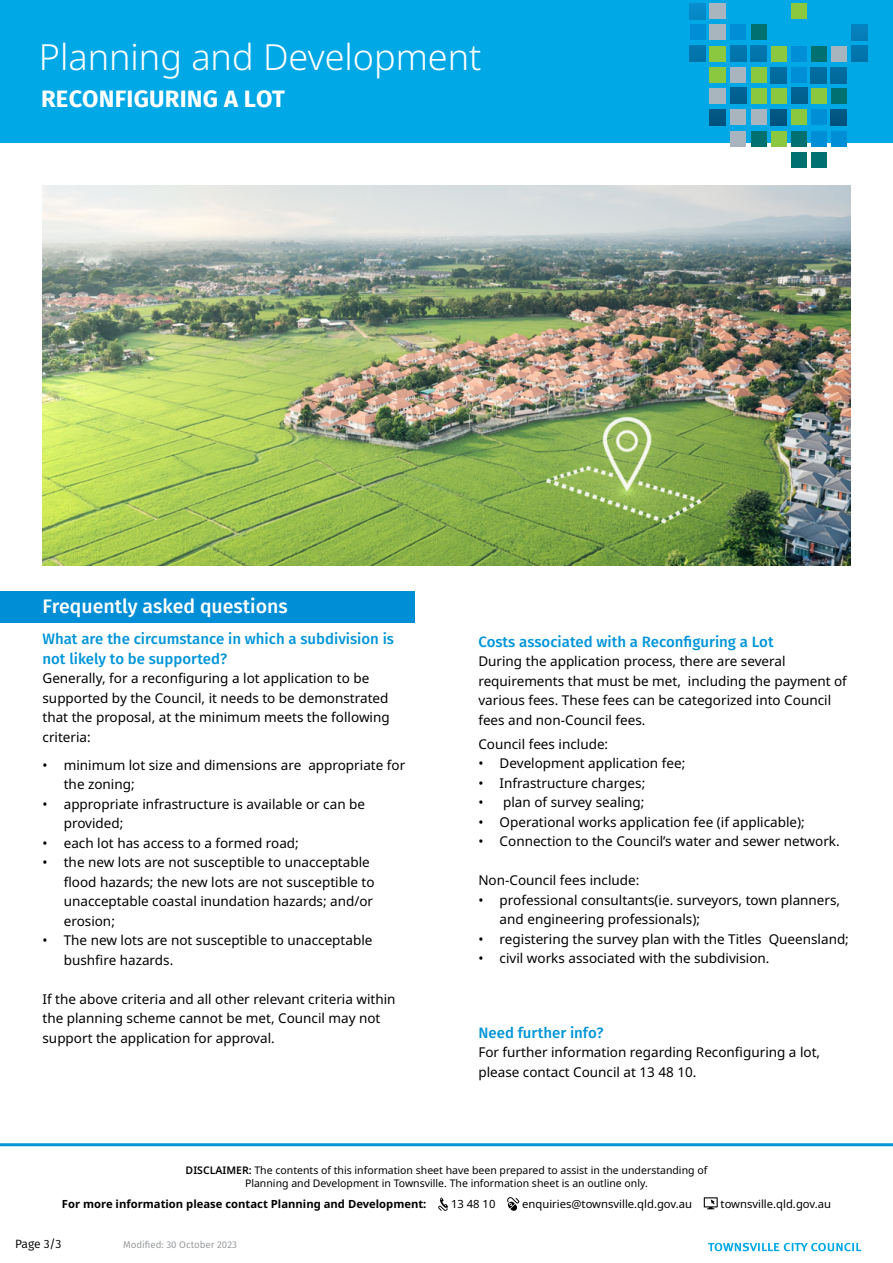
<style>
.page{position:relative;width:893px;height:1263px;background:#fff}
.page>*{position:absolute;margin:0;border:0;box-sizing:border-box;transform-origin:0 0}
.t1{font:300 36px "Noto Sans";color:#fff}
.t2{font:700 23.7px "Fira Sans";letter-spacing:.01em;color:#fff}
.t3{font:500 19.5px "Fira Sans";color:#fff}
.t4{font:500 15px/19.8px "Fira Sans";color:#0095d9}
.t5{font:13.5px/19.5px "Noto Sans";color:#000}
.t6{font:12px "Fira Sans";color:#000}
.t7{font:11.25px "Noto Sans";color:#000}
.t8{font:700 11.25px "Noto Sans";color:#000}
.t9{font:10.5px/12.6px "Noto Sans";color:#000;text-align:center}
.t10{font:9.75px "Fira Sans";color:#939598}
.s1{font-weight:600}
</style>
<div class="page">
<div style="left:0;top:0;width:893px;height:143px;background:#00a8e6"></div>
<div style="left:689px;top:3px;width:16px;height:16px;background:#068ac9"></div>
<div style="left:710px;top:3px;width:16px;height:16px;background:#a8b5bf"></div>
<div style="left:791px;top:3px;width:16px;height:16px;background:#8cc740"></div>
<div style="left:689px;top:25px;width:16px;height:15px;background:#008fd6"></div>
<div style="left:710px;top:25px;width:16px;height:15px;background:#a8b5bf"></div>
<div style="left:730px;top:25px;width:16px;height:15px;background:#008fd6"></div>
<div style="left:751px;top:25px;width:15px;height:15px;background:#007070"></div>
<div style="left:689px;top:46px;width:16px;height:16px;background:#0275ac"></div>
<div style="left:710px;top:46px;width:16px;height:16px;background:#8cc740"></div>
<div style="left:730px;top:46px;width:16px;height:16px;background:#0275ac"></div>
<div style="left:751px;top:46px;width:15px;height:16px;background:#0275ac"></div>
<div style="left:771px;top:46px;width:16px;height:16px;background:#8cc740"></div>
<div style="left:791px;top:46px;width:16px;height:16px;background:#008fd6"></div>
<div style="left:710px;top:67px;width:16px;height:16px;background:#8cc740"></div>
<div style="left:730px;top:67px;width:16px;height:16px;background:#a8b5bf"></div>
<div style="left:751px;top:67px;width:15px;height:16px;background:#8cc740"></div>
<div style="left:771px;top:67px;width:16px;height:16px;background:#016b9e"></div>
<div style="left:791px;top:67px;width:16px;height:16px;background:#008fd6"></div>
<div style="left:851px;top:25px;width:16px;height:15px;background:#0680bb"></div>
<div style="left:811px;top:46px;width:16px;height:16px;background:#007070"></div>
<div style="left:831px;top:46px;width:16px;height:16px;background:#a8b5bf"></div>
<div style="left:851px;top:46px;width:16px;height:16px;background:#0275ac"></div>
<div style="left:811px;top:67px;width:16px;height:16px;background:#016b9e"></div>
<div style="left:831px;top:67px;width:16px;height:16px;background:#016b9e"></div>
<div style="left:710px;top:88px;width:16px;height:16px;background:#a8b5bf"></div>
<div style="left:730px;top:88px;width:16px;height:16px;background:#006190"></div>
<div style="left:751px;top:88px;width:15px;height:16px;background:#8cc740"></div>
<div style="left:771px;top:88px;width:16px;height:16px;background:#8cc740"></div>
<div style="left:791px;top:88px;width:16px;height:16px;background:#006190"></div>
<div style="left:710px;top:109px;width:16px;height:16px;background:#005580"></div>
<div style="left:730px;top:109px;width:16px;height:16px;background:#a8b5bf"></div>
<div style="left:751px;top:109px;width:15px;height:16px;background:#a8b5bf"></div>
<div style="left:771px;top:109px;width:16px;height:16px;background:#005580"></div>
<div style="left:791px;top:109px;width:16px;height:16px;background:#8cc740"></div>
<div style="left:730px;top:131px;width:16px;height:16px;background:#a8b5bf"></div>
<div style="left:751px;top:131px;width:15px;height:16px;background:#007070"></div>
<div style="left:771px;top:131px;width:16px;height:16px;background:#8cc740"></div>
<div style="left:791px;top:131px;width:16px;height:16px;background:#007070"></div>
<div style="left:791px;top:152px;width:16px;height:16px;background:#007070"></div>
<div style="left:811px;top:88px;width:16px;height:16px;background:#8cc740"></div>
<div style="left:831px;top:88px;width:16px;height:16px;background:#007070"></div>
<div style="left:811px;top:109px;width:16px;height:16px;background:#008fd6"></div>
<div style="left:831px;top:109px;width:16px;height:16px;background:#005580"></div>
<div style="left:811px;top:131px;width:16px;height:16px;background:#008fd6"></div>
<div style="left:831px;top:131px;width:16px;height:16px;background:#008fd6"></div>
<div style="left:811px;top:152px;width:16px;height:16px;background:#007070"></div>
<svg style="left:708px;top:1243px;width:153px;height:8px"></svg>
<hr style="left:0;top:1143px;width:893px;height:3px;background:#0095d9">
<svg style="left:438px;top:1197px;width:10px;height:14px"></svg>
<svg style="left:507px;top:1197px;width:12px;height:14px"></svg>
<svg style="left:704px;top:1197px;width:14px;height:12px"></svg>
<img style="left:43px;top:186px;width:807px;height:380px">
<div style="left:0;top:591px;width:415px;height:31px;background:#008fd6"></div>
<h1 class="t1" style="left:39px;top:32px;width:444px">Planning and Development</h1>
<h2 class="t2" style="left:41px;top:79px;width:245px">RECONFIGURING A LOT</h2>
<h3 class="t3" style="left:43px;top:591px;width:247px">Frequently asked questions</h3>
<p class="t4" style="left:43px;top:628px;width:353px">What are the circumstance in which a subdivision is not likely to be supported?</p>
<p class="t5" style="left:43px;top:669px;width:349px">Generally, for a reconfiguring a lot application to be supported by the Council, it needs to be demonstrated that the proposal, at the minimum meets the following criteria:</p>
<p class="t5" style="left:64px;top:755px;width:343px;text-indent:-21px">• minimum lot size and dimensions are appropriate for the zoning;</p>
<p class="t5" style="left:64px;top:794px;width:303px;text-indent:-21px">• appropriate infrastructure is available or can be provided;</p>
<p class="t5" style="left:43px;top:833px;width:258px">• each lot has access to a formed road;</p>
<p class="t5" style="left:64px;top:853px;width:312px;text-indent:-21px">• the new lots are not susceptible to unacceptable flood hazards; the new lots are not susceptible to unacceptable coastal inundation hazards; and/or erosion;</p>
<p class="t5" style="left:64px;top:931px;width:310px;text-indent:-21px">• The new lots are not susceptible to unacceptable bushfire hazards.</p>
<p class="t5" style="left:43px;top:989px;width:355px">If the above criteria and all other relevant criteria within the planning scheme cannot be met, Council may not support the application for approval.</p>
<p class="t4" style="left:478px;top:631px;width:297px">Costs associated with a Reconfiguring a Lot</p>
<p class="t5" style="left:478px;top:652px;width:370px">During the application process, there are several requirements that must be met, including the payment of various fees. These fees can be categorized into Council fees and non-Council fees.</p>
<p class="t5" style="left:478px;top:734px;width:131px">Council fees include:</p>
<p class="t5" style="left:478px;top:754px;width:208px">• Development application fee;</p>
<p class="t5" style="left:478px;top:773px;width:168px">• Infrastructure charges;</p>
<p class="t5" style="left:478px;top:793px;width:168px">• plan of survey sealing;</p>
<p class="t5" style="left:478px;top:812px;width:328px">• Operational works application fee (if applicable);</p>
<p class="t5" style="left:478px;top:832px;width:363px">• Connection to the Council’s water and sewer network.</p>
<p class="t5" style="left:478px;top:871px;width:162px">Non-Council fees include:</p>
<p class="t5" style="left:500px;top:890px;width:342px;text-indent:-21px">• professional consultants(ie. surveyors, town planners, and engineering professionals);</p>
<p class="t5" style="left:478px;top:929px;width:372px">• registering the survey plan with the Titles Queensland;</p>
<p class="t5" style="left:478px;top:949px;width:293px">• civil works associated with the subdivision.</p>
<p class="t4" style="left:478px;top:1022px;width:127px">Need further info?</p>
<p class="t5" style="left:478px;top:1043px;width:343px">For further information regarding Reconfiguring a lot, please contact Council at 13 48 10.</p>
<p class="t9" style="left:186px;top:1164px;width:523px"><span class="s1">DISCLAIMER:</span> The contents of this information sheet have been prepared to assist in the understanding of<br>Planning and Development in Townsville. The information sheet is an outline only.</p>
<p class="t8" style="left:62px;top:1196px;width:366px">For more information please contact Planning and Development:</p>
<p class="t7" style="left:451px;top:1196px;width:46px">13 48 10</p>
<p class="t7" style="left:522px;top:1196px;width:171px">enquiries@townsville.qld.gov.au</p>
<p class="t7" style="left:721px;top:1196px;width:112px">townsville.qld.gov.au</p>
<p class="t6" style="left:15px;top:1235px;width:48px">Page 3/3</p>
<p class="t10" style="left:123px;top:1237px;width:116px">Modified: 30 October 2023</p>
</div>
